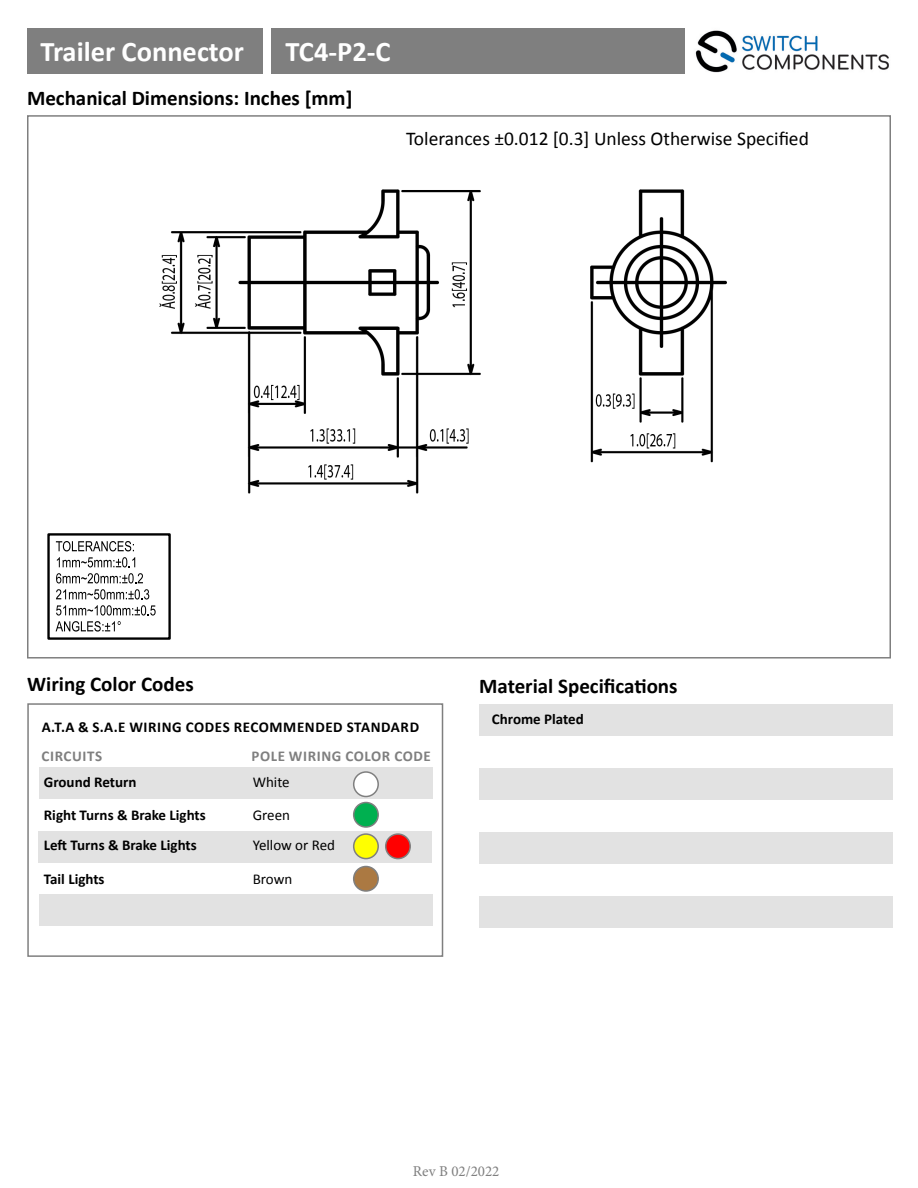
<style>
.page{position:relative;width:918px;height:1188px;background:#fff}
.page>*{position:absolute;margin:0;border:0;box-sizing:border-box;transform-origin:0 0}
.t1{font:700 28.5px "Calibri";color:#fff}
.t2{font:700 21px "Calibri";color:#000}
.t3{font:19.5px "Calibri";color:#000}
.t4{font:700 15px "Calibri";color:#000}
.t5{font:700 15px "Calibri";letter-spacing:.04em;color:#000001}
.t6{font:700 15px "Calibri";letter-spacing:.04em;color:#7f7f7f}
.t7{font:15px "Calibri";color:#000}
.t8{font:15px "Minion Pro";color:#7f7f7f}
</style>
<div class="page">
<img style="left:695px;top:30px;width:194px;height:43px">
<div style="left:27px;top:29px;width:236px;height:45px;background:#7f7f7f"></div>
<div style="left:271px;top:28px;width:414px;height:46px;background:#7f7f7f"></div>
<div style="left:39px;top:768px;width:394px;height:31px;background:#e2e2e2"></div>
<div style="left:38px;top:831px;width:394px;height:31px;background:#e2e2e2"></div>
<div style="left:39px;top:894px;width:394px;height:31px;background:#e2e2e2"></div>
<div style="left:27px;top:703px;width:416px;height:254px;border:2px solid #7f7f7f"></div>
<div style="left:354px;top:772px;width:24px;height:25px;background:#fff;border-radius:50%"></div>
<div style="left:353px;top:771px;width:26px;height:26px;border:2px solid #7f7f7f;border-radius:50%"></div>
<div style="left:354px;top:803px;width:24px;height:24px;background:#00b050;border-radius:50%"></div>
<div style="left:353px;top:802px;width:26px;height:26px;border:2px solid #7f7f7f;border-radius:50%"></div>
<div style="left:354px;top:834px;width:24px;height:25px;background:#ff0;border-radius:50%"></div>
<div style="left:353px;top:833px;width:26px;height:26px;border:2px solid #7f7f7f;border-radius:50%"></div>
<div style="left:354px;top:867px;width:24px;height:24px;background:#ab7942;border-radius:50%"></div>
<div style="left:353px;top:866px;width:26px;height:26px;border:2px solid #7f7f7f;border-radius:50%"></div>
<div style="left:386px;top:834px;width:24px;height:25px;background:#f00;border-radius:50%"></div>
<div style="left:385px;top:833px;width:26px;height:26px;border:2px solid #7f7f7f;border-radius:50%"></div>
<svg style="left:56px;top:541px;width:78px;height:10px"></svg>
<svg style="left:57px;top:557px;width:78px;height:10px"></svg>
<svg style="left:56px;top:573px;width:100px;height:59px"></svg>
<div style="left:47px;top:533px;width:124px;height:107px;border:2px solid #000"></div>
<div style="left:479px;top:704px;width:414px;height:31px;background:#e2e2e2"></div>
<div style="left:479px;top:768px;width:414px;height:32px;background:#e2e2e2"></div>
<div style="left:479px;top:832px;width:414px;height:32px;background:#e2e2e2"></div>
<div style="left:479px;top:896px;width:414px;height:32px;background:#e2e2e2"></div>
<img style="left:159px;top:189px;width:568px;height:305px">
<p class="t1" style="left:40px;top:31px;width:205px">Trailer Connector</p>
<p class="t1" style="left:286px;top:31px;width:107px">TC4-P2-C</p>
<p class="t2" style="left:27px;top:83px;width:327px">Mechanical Dimensions: Inches [mm]</p>
<p class="t3" style="left:406px;top:126px;width:404px">Tolerances ±0.012 [0.3] Unless Otherwise Specified</p>
<p class="t2" style="left:27px;top:669px;width:168px">Wiring Color Codes</p>
<p class="t5" style="left:42px;top:716px;width:379px">A.T.A &amp; S.A.E WIRING CODES RECOMMENDED STANDARD</p>
<p class="t6" style="left:42px;top:745px;width:62px">CIRCUITS</p>
<p class="t6" style="left:251px;top:745px;width:181px">POLE WIRING COLOR CODE</p>
<p class="t4" style="left:44px;top:771px;width:94px">Ground Return</p>
<p class="t4" style="left:44px;top:804px;width:163px">Right Turns &amp; Brake Lights</p>
<p class="t4" style="left:44px;top:835px;width:154px">Left Turns &amp; Brake Lights</p>
<p class="t4" style="left:44px;top:868px;width:62px">Tail Lights</p>
<p class="t7" style="left:253px;top:772px;width:39px">White</p>
<p class="t7" style="left:253px;top:806px;width:39px">Green</p>
<p class="t7" style="left:253px;top:836px;width:84px">Yellow or Red</p>
<p class="t7" style="left:253px;top:869px;width:41px">Brown</p>
<p class="t2" style="left:479px;top:671px;width:200px">Material Specifications</p>
<p class="t4" style="left:492px;top:708px;width:93px">Chrome Plated</p>
<p class="t8" style="left:413px;top:1162px;width:88px">Rev B 02/2022</p>
</div>
